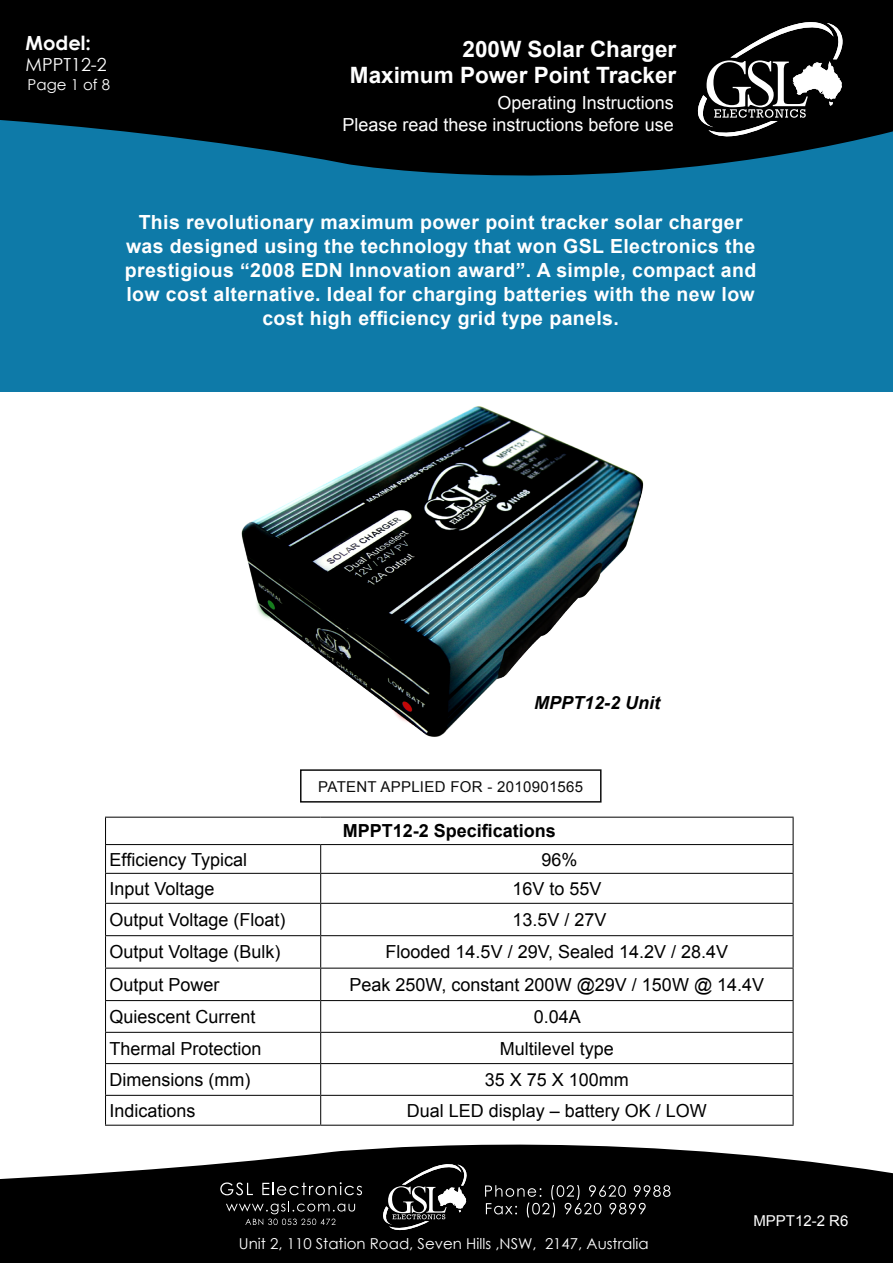
<style>
.page{position:relative;width:893px;height:1263px;background:#fff}
.page>*{position:absolute;margin:0;border:0;box-sizing:border-box;transform-origin:0 0}
.t1{font:700 22.5px/25.5px "Arial";color:#fff;text-align:right}
.t2{font:700 19.5px/24px "Arial";letter-spacing:.02em;color:#fff;text-align:center}
.t3{font:700 19.5px "Century Gothic";color:#fff}
.t4{font:18px "Arial";color:#000}
.t5{font:18px/21px "Arial";color:#fff;text-align:right}
.t6{font:700 18px "Arial";color:#000}
.t7{font:italic 700 18px "Arial";color:#000}
.t8{font:18px "Century Gothic";color:#fff}
.t9{font:15px "Century Gothic";color:#fff}
.t10{font:15px "Arial";letter-spacing:.02em;color:#000}
.t11{font:15px "Arial";color:#fff}
</style>
<div class="page">
<div style="left:0;top:54px;width:893px;height:338px;background:#0e7aa8"></div>
<svg style="left:0;top:1144px;width:893px;height:119px;background:#222"></svg>
<svg style="left:485px;top:1185px;width:185px;height:32px;background:#242424"></svg>
<svg style="left:226px;top:1201px;width:129px;height:24px;background:#1e1e1e"></svg>
<svg style="left:220px;top:1182px;width:33px;height:13px"></svg>
<svg style="left:262px;top:1182px;width:100px;height:13px"></svg>
<svg style="left:376px;top:1155px;width:94px;height:77px;background:#2d2d2d"></svg>
<svg style="left:0;top:0;width:893px;height:176px;background:#011117"></svg>
<svg style="left:686px;top:7px;width:163px;height:134px;background:#2c2c2c"></svg>
<img style="left:241px;top:406px;width:403px;height:331px">
<hr style="left:105px;top:817px;width:216px;height:1px;background:#000">
<hr style="left:321px;top:817px;width:473px;height:1px;background:#000">
<hr style="left:105px;top:844px;width:216px;height:1px;background:#000">
<hr style="left:321px;top:844px;width:473px;height:1px;background:#000">
<hr style="left:105px;top:873px;width:216px;height:1px;background:#000">
<svg style="left:105px;top:818px;width:1px;height:85px"></svg>
<hr style="left:321px;top:873px;width:473px;height:1px;background:#000">
<svg style="left:320px;top:845px;width:1px;height:58px"></svg>
<svg style="left:793px;top:818px;width:1px;height:85px"></svg>
<hr style="left:105px;top:903px;width:216px;height:1px;background:#000">
<hr style="left:105px;top:904px;width:1px;height:31px;background:#000">
<hr style="left:321px;top:903px;width:473px;height:1px;background:#000">
<hr style="left:320px;top:904px;width:1px;height:31px;background:#000">
<hr style="left:793px;top:904px;width:1px;height:31px;background:#000">
<hr style="left:105px;top:935px;width:216px;height:1px;background:#000">
<hr style="left:105px;top:936px;width:1px;height:32px;background:#000">
<hr style="left:321px;top:935px;width:473px;height:1px;background:#000">
<hr style="left:320px;top:936px;width:1px;height:32px;background:#000">
<hr style="left:793px;top:936px;width:1px;height:32px;background:#000">
<hr style="left:105px;top:968px;width:216px;height:1px;background:#000">
<hr style="left:105px;top:969px;width:1px;height:31px;background:#000">
<hr style="left:321px;top:968px;width:473px;height:1px;background:#000">
<hr style="left:320px;top:969px;width:1px;height:31px;background:#000">
<hr style="left:793px;top:969px;width:1px;height:31px;background:#000">
<hr style="left:105px;top:1000px;width:216px;height:1px;background:#000">
<hr style="left:105px;top:1001px;width:1px;height:31px;background:#000">
<hr style="left:321px;top:1000px;width:473px;height:1px;background:#000">
<hr style="left:320px;top:1001px;width:1px;height:31px;background:#000">
<hr style="left:793px;top:1001px;width:1px;height:31px;background:#000">
<hr style="left:105px;top:1032px;width:216px;height:1px;background:#000">
<hr style="left:105px;top:1033px;width:1px;height:30px;background:#000">
<hr style="left:321px;top:1032px;width:473px;height:1px;background:#000">
<hr style="left:320px;top:1033px;width:1px;height:30px;background:#000">
<hr style="left:793px;top:1033px;width:1px;height:30px;background:#000">
<hr style="left:105px;top:1063px;width:216px;height:1px;background:#000">
<hr style="left:105px;top:1064px;width:1px;height:31px;background:#000">
<hr style="left:321px;top:1063px;width:473px;height:1px;background:#000">
<hr style="left:320px;top:1064px;width:1px;height:31px;background:#000">
<hr style="left:793px;top:1064px;width:1px;height:31px;background:#000">
<hr style="left:105px;top:1095px;width:216px;height:1px;background:#000">
<svg style="left:105px;top:1096px;width:1px;height:29px"></svg>
<hr style="left:321px;top:1095px;width:473px;height:1px;background:#000">
<svg style="left:320px;top:1096px;width:1px;height:29px"></svg>
<svg style="left:793px;top:1096px;width:1px;height:29px"></svg>
<hr style="left:105px;top:1125px;width:216px;height:1px;background:#000">
<hr style="left:321px;top:1125px;width:473px;height:1px;background:#000">
<div style="left:300px;top:769px;width:302px;height:33px;border:2px solid #000"></div>
<p class="t3" style="left:26px;top:28px;width:67px">Model:</p>
<p class="t8" style="left:26px;top:52px;width:83px">MPPT12-2</p>
<p class="t9" style="left:28px;top:74px;width:84px">Page 1 of 8</p>
<p class="t1" style="left:350px;top:38px;width:328px">200W Solar Charger<br>Maximum Power Point Tracker</p>
<p class="t5" style="left:342px;top:93px;width:333px">Operating Instructions<br>Please read these instructions before use</p>
<p class="t2" style="left:125px;top:211px;width:633px">This revolutionary maximum power point tracker solar charger was designed using the technology that won GSL Electronics the prestigious “2008 EDN Innovation award”. A simple, compact and low cost alternative. Ideal for charging batteries with the new low cost high efficiency grid type panels.</p>
<p class="t7" style="left:534px;top:691px;width:128px">MPPT12-2 Unit</p>
<p class="t10" style="left:318px;top:777px;width:266px">PATENT APPLIED FOR - 2010901565</p>
<p class="t6" style="left:343px;top:819px;width:215px">MPPT12-2 Specifications</p>
<p class="t4" style="left:109px;top:847px;width:139px">Efficiency Typical</p>
<p class="t4" style="left:541px;top:847px;width:38px">96%</p>
<p class="t4" style="left:109px;top:877px;width:107px">Input Voltage</p>
<p class="t4" style="left:512px;top:877px;width:91px">16V to 55V</p>
<p class="t4" style="left:109px;top:908px;width:178px">Output Voltage (Float)</p>
<p class="t4" style="left:512px;top:908px;width:96px">13.5V / 27V</p>
<p class="t4" style="left:109px;top:940px;width:173px">Output Voltage (Bulk)</p>
<p class="t4" style="left:386px;top:940px;width:344px">Flooded 14.5V / 29V, Sealed 14.2V / 28.4V</p>
<p class="t4" style="left:109px;top:973px;width:112px">Output Power</p>
<p class="t4" style="left:349px;top:973px;width:416px">Peak 250W, constant 200W @29V / 150W @ 14.4V</p>
<p class="t4" style="left:109px;top:1005px;width:148px">Quiescent Current</p>
<p class="t4" style="left:534px;top:1005px;width:49px">0.04A</p>
<p class="t4" style="left:109px;top:1036px;width:154px">Thermal Protection</p>
<p class="t4" style="left:500px;top:1036px;width:116px">Multilevel type</p>
<p class="t4" style="left:109px;top:1068px;width:142px">Dimensions (mm)</p>
<p class="t4" style="left:485px;top:1068px;width:146px">35 X 75 X 100mm</p>
<p class="t4" style="left:109px;top:1099px;width:88px">Indications</p>
<p class="t4" style="left:407px;top:1099px;width:302px">Dual LED display – battery OK / LOW</p>
<p class="t9" style="left:239px;top:1233px;width:411px">Unit 2, 110 Station Road, Seven Hills ,NSW, 2147, Australia</p>
<p class="t11" style="left:753px;top:1211px;width:97px">MPPT12-2 R6</p>
</div>
